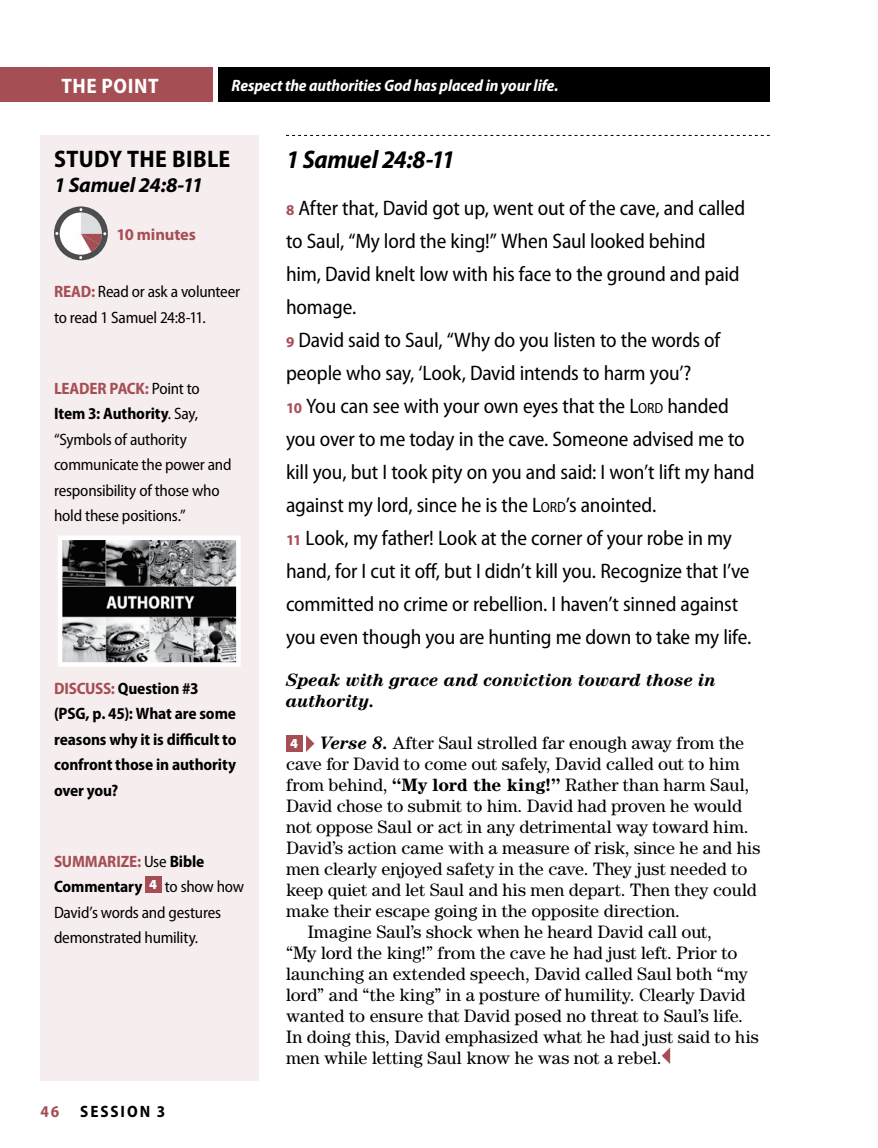
<style>
.page{position:relative;width:878px;height:1148px;background:#fff}
.page>*{position:absolute;margin:0;border:0;box-sizing:border-box;transform-origin:0 0}
.t1{font:italic 700 semi-condensed 25.5px "Myriad Pro";letter-spacing:-.015em;color:#000}
.t2{font:700 semi-condensed 24px "Myriad Pro";letter-spacing:.015em;color:#000}
.t3{font:semi-condensed 21px/33px "Myriad Pro";letter-spacing:-.01em;color:#000}
.t4{font:italic 700 21px "Myriad Pro";letter-spacing:-.015em;color:#000}
.t5{font:700 semi-condensed 21px "Myriad Pro";letter-spacing:.025em;color:#fff}
.t6{font:18px "Century Std";color:#000}
.t7{font:italic 700 18px/21px "Century Std";letter-spacing:-.005em;color:#000}
.t8{font:semi-condensed 16.5px/25.5px "Myriad Pro";letter-spacing:-.015em;color:#000}
.t9{font:700 semi-condensed 16.5px/25.5px "Myriad Pro";letter-spacing:-.005em;color:#000}
.t10{font:italic 700 semi-condensed 16.5px "Myriad Pro";letter-spacing:-.005em;color:#fff}
.t11{font:700 16.5px "Myriad Pro";letter-spacing:-.01em;color:#a54f55}
.t12{font:700 semi-condensed 16.5px "Myriad Pro";color:#a54f55}
.s1{font-weight:700;color:#a54f55}
.s2{font-weight:700}
.s3{color:#a54f55}
.s4{font-weight:700;font-stretch:normal;font-size:15px;color:#a54f55}
.s5{font-size:14.7px}
.s6{font-family:"Myriad Pro";font-weight:900;font-size:13.8px;color:#fff}
.s7{font-weight:700;font-style:italic}
</style>
<div class="page">
<div style="left:0;top:68px;width:213px;height:34px;background:#a54f55"></div>
<div style="left:218px;top:68px;width:552px;height:34px;background:#000"></div>
<svg style="left:286px;top:135px;width:484px;height:1px"></svg>
<div style="left:286px;top:735px;width:17px;height:17px;background:#a54f55"></div>
<svg style="left:306px;top:735px;width:8px;height:17px"></svg>
<svg style="left:662px;top:1047px;width:8px;height:17px"></svg>
<div style="left:40px;top:135px;width:219px;height:945px;background:#f6edee"></div>
<div style="left:145px;top:875px;width:17px;height:17px;background:#a54f55"></div>
<svg style="left:54px;top:206px;width:54px;height:54px"></svg>
<svg style="left:58px;top:536px;width:183px;height:131px;background:#7d7d7e"></svg>
<p class="t5" style="left:62px;top:74px;width:98px">THE POINT</p>
<p class="t10" style="left:231px;top:76px;width:328px">Respect the authorities God has placed in your life.</p>
<h2 class="t2" style="left:54px;top:145px;width:177px">STUDY THE BIBLE</h2>
<p class="t4" style="left:54px;top:173px;width:151px">1 Samuel 24:8-11</p>
<p class="t11" style="left:116px;top:225px;width:81px">10 minutes</p>
<p class="t8" style="left:54px;top:279px;width:187px"><span class="s1">READ:</span> Read or ask a volunteer to read 1 Samuel 24:8-11.</p>
<p class="t8" style="left:54px;top:375px;width:179px"><span class="s1">LEADER PACK:</span> Point to<br><span class="s2">Item 3: Authority</span>. Say, “Symbols of authority communicate the power and responsibility of those who hold these positions.”</p>
<p class="t9" style="left:54px;top:676px;width:184px"><span class="s3">DISCUSS:</span> Question #3 (PSG, p. 45): What are some reasons why it is difficult to confront those in authority over you?</p>
<p class="t8" style="left:54px;top:849px;width:192px"><span class="s1">SUMMARIZE:</span> Use <span class="s2">Bible<br>Commentary</span> <sup>4</sup> to show how<br>David’s words and gestures demonstrated humility.</p>
<p class="t12" style="left:40px;top:1102px;width:20px">46</p>
<p class="t9" style="left:80px;top:1099px;width:87px">Session 3</p>
<h1 class="t1" style="left:286px;top:146px;width:170px">1 Samuel 24:8-11</h1>
<p class="t3" style="left:286px;top:192px;width:470px"><span class="s4">8</span> After that, David got up, went out of the cave, and called to Saul, “My lord the king!” When Saul looked behind<br>him, David knelt low with his face to the ground and paid homage.<br><span class="s4">9</span> David said to Saul, “Why do you listen to the words of people who say, ‘Look, David intends to harm you’?<br><span class="s4">10</span> You can see with your own eyes that the L<span class="s5">ORD</span> handed you over to me today in the cave. Someone advised me to kill you, but I took pity on you and said: I won’t lift my hand against my lord, since he is the L<span class="s5">ORD</span>’s anointed.<br><span class="s4">11</span> Look, my father! Look at the corner of your robe in my hand, for I cut it off, but I didn’t kill you. Recognize that I’ve committed no crime or rebellion. I haven’t sinned against you even though you are hunting me down to take my life.</p>
<p class="t7" style="left:286px;top:669px;width:431px">Speak with grace and conviction toward those in authority.</p>
<p class="t6" style="left:290px;top:732px;width:455px"><span class="s6">4</span> <span class="s7">Verse 8.</span> After Saul strolled far enough away from the</p>
<p class="t6" style="left:286px;top:753px;width:455px">cave for David to come out safely, David called out to him</p>
<p class="t6" style="left:286px;top:774px;width:464px">from behind, <span class="s2">“My lord the king!”</span> Rather than harm Saul,</p>
<p class="t6" style="left:286px;top:795px;width:457px">David chose to submit to him. David had proven he would</p>
<p class="t6" style="left:286px;top:816px;width:464px">not oppose Saul or act in any detrimental way toward him.</p>
<p class="t6" style="left:286px;top:837px;width:476px">David’s action came with a measure of risk, since he and his</p>
<p class="t6" style="left:286px;top:858px;width:463px">men clearly enjoyed safety in the cave. They just needed to</p>
<p class="t6" style="left:286px;top:879px;width:472px">keep quiet and let Saul and his men depart. Then they could</p>
<p class="t6" style="left:286px;top:900px;width:395px">make their escape going in the opposite direction.</p>
<p class="t6" style="left:308px;top:921px;width:406px">Imagine Saul’s shock when he heard David call out,</p>
<p class="t6" style="left:286px;top:942px;width:453px">“My lord the king!” from the cave he had just left. Prior to</p>
<p class="t6" style="left:286px;top:963px;width:463px">launching an extended speech, David called Saul both “my</p>
<p class="t6" style="left:286px;top:984px;width:461px">lord” and “the king” in a posture of humility. Clearly David</p>
<p class="t6" style="left:286px;top:1005px;width:458px">wanted to ensure that David posed no threat to Saul’s life.</p>
<p class="t6" style="left:286px;top:1026px;width:474px">In doing this, David emphasized what he had just said to his</p>
<p class="t6" style="left:286px;top:1047px;width:377px">men while letting Saul know he was not a rebel.</p>
</div>
